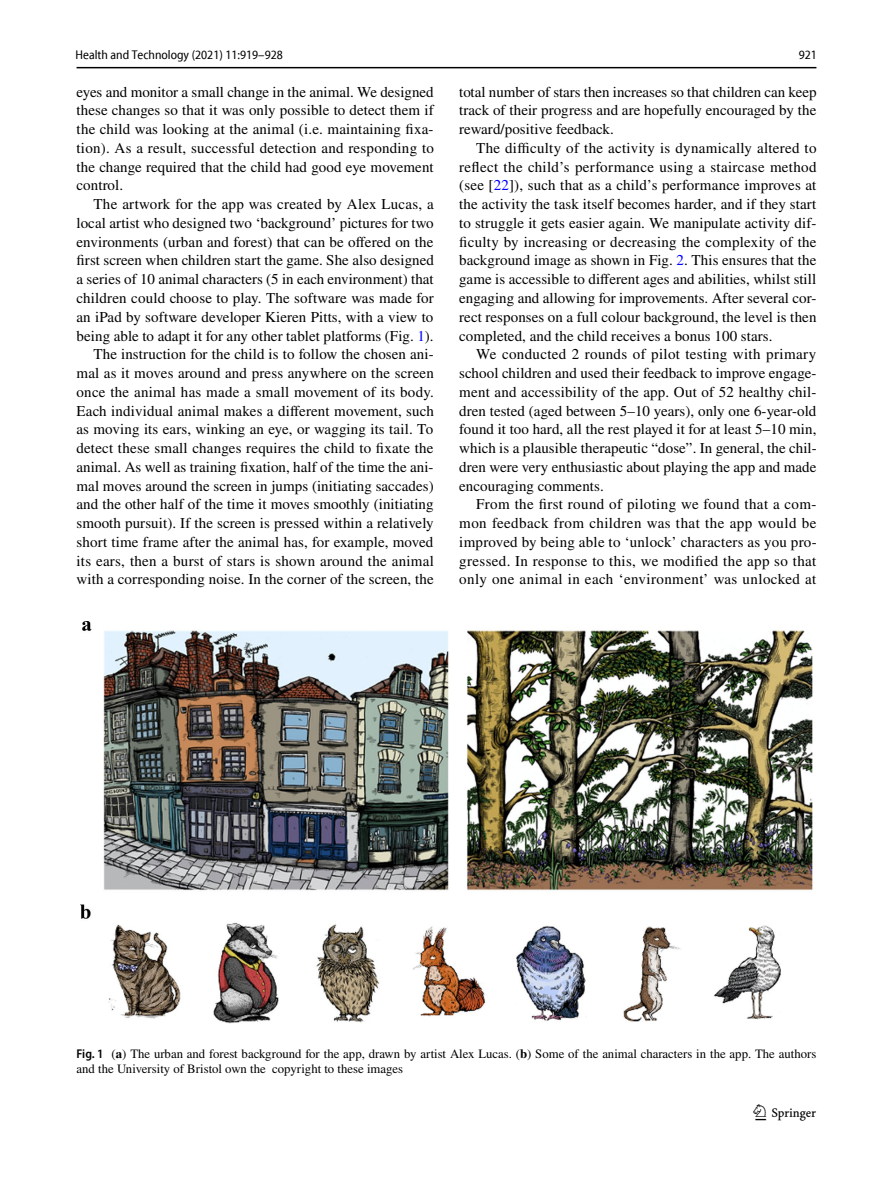
<style>
.page{position:relative;width:893px;height:1187px;background:#fff}
.page>*{position:absolute;margin:0;border:0;box-sizing:border-box;transform-origin:0 0}
.t1{font:22.5px "Springnew Regular 3";color:#000}
.t2{font:15px/18.8px "STIX";letter-spacing:.005em;color:#000;text-align:justify}
.t3{font:12.75px/15px "STIX";color:#000}
.t4{font:semi-condensed 12.75px "Myriad Pro Unic";color:#000}
.s1{color:#00f}
.s2{font-family:"Myriad Pro";font-weight:600;font-stretch:semi-condensed}
.s3{font-weight:700}
</style>
<div class="page">
<hr style="left:77px;top:67px;width:739px;height:1px;background:#000">
<img style="left:81px;top:621px;width:731px;height:402px">
<p class="t4" style="left:76px;top:50px;width:209px">Health and Technology (2021) 11:919–928</p>
<p class="t4" style="left:799px;top:50px;width:20px">921</p>
<p class="t2" style="left:77px;top:83px;width:359px">eyes and monitor a small change in the animal. We designed these changes so that it was only possible to detect them if the child was looking at the animal (i.e. maintaining fixa&shy;tion). As a result, successful detection and responding to the change required that the child had good eye movement control.</p>
<p class="t2" style="left:77px;top:196px;width:359px;text-align:right">The artwork for the app was created by Alex Lucas, a local artist who designed two ‘background’ pictures for two environments (urban and forest) that can be offered on the first screen when children start the game. She also designed a series of 10 animal characters (5 in each environment) that children could choose to play. The software was made for an iPad by software developer Kieren Pitts, with a view to being able to adapt it for any other tablet platforms (Fig. <span class="s1">1</span>).<br>The instruction for the child is to follow the chosen ani&shy;mal as it moves around and press anywhere on the screen once the animal has made a small movement of its body.<br>Each individual animal makes a different movement, such as moving its ears, winking an eye, or wagging its tail. To detect these small changes requires the child to fixate the animal. As well as training fixation, half of the time the ani&shy;mal moves around the screen in jumps (initiating saccades) and the other half of the time it moves smoothly (initiating smooth pursuit). If the screen is pressed within a relatively short time frame after the animal has, for example, moved its ears, then a burst of stars is shown around the animal with a corresponding noise. In the corner of the screen, the</p>
<p class="t2" style="left:459px;top:83px;width:359px">total number of stars then increases so that children can keep track of their progress and are hopefully encouraged by the reward/positive feedback.</p>
<p class="t2" style="left:459px;top:139px;width:359px;text-indent:17px">The difficulty of the activity is dynamically altered to reflect the child’s performance using a staircase method (see [<span class="s1">22</span>]), such that as a child’s performance improves at the activity the task itself becomes harder, and if they start to struggle it gets easier again. We manipulate activity dif&shy;ficulty by increasing or decreasing the complexity of the background image as shown in Fig. <span class="s1">2</span>. This ensures that the game is accessible to different ages and abilities, whilst still engaging and allowing for improvements. After several cor&shy;rect responses on a full colour background, the level is then completed, and the child receives a bonus 100 stars.</p>
<p class="t2" style="left:459px;top:346px;width:359px;text-indent:17px">We conducted 2 rounds of pilot testing with primary school children and used their feedback to improve engage&shy;ment and accessibility of the app. Out of 52 healthy chil&shy;dren tested (aged between 5–10 years), only one 6-year-old found it too hard, all the rest played it for at least 5–10 min, which is a plausible therapeutic “dose”. In general, the chil&shy;dren were very enthusiastic about playing the app and made encouraging comments.</p>
<p class="t2" style="left:459px;top:496px;width:359px;text-indent:17px">From the first round of piloting we found that a com&shy;mon feedback from children was that the app would be improved by being able to ‘unlock’ characters as you pro&shy;gressed. In response to this, we modified the app so that only one animal in each ‘environment’ was unlocked at</p>
<p class="t3" style="left:77px;top:1047px;width:741px"><span class="s2">Fig. 1</span> (<span class="s3">a</span>) The urban and forest background for the app, drawn by artist Alex Lucas. (<span class="s3">b</span>) Some of the animal characters in the app. The authors and the University of Bristol own the copyright to these images</p>
<h1 class="t1" style="left:755px;top:1104px;width:62px">1 3</h1>
</div>
